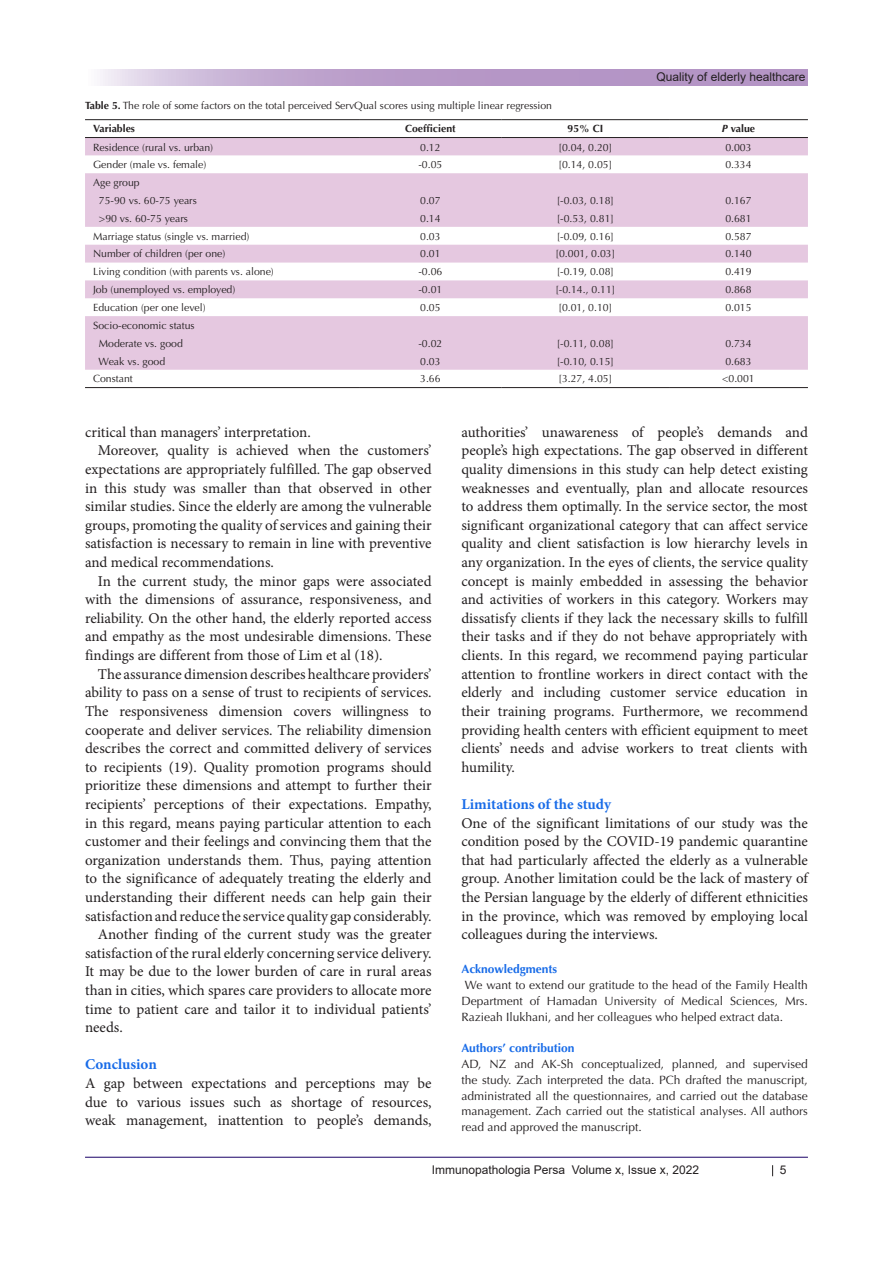
<style>
.page{position:relative;width:893px;height:1263px;background:#fff}
.page>*{position:absolute;margin:0;border:0;box-sizing:border-box;transform-origin:0 0}
.t1{font:15px/18.6px "Minion Pro";color:#231f20;text-align:justify}
.t2{font:700 15px "Minion Pro";color:#196ce8}
.t3{font:12px/15.8px "Optima LT Std";color:#231f20;text-align:justify}
.t4{font:12px "Arial";color:#231f20}
.t5{font:700 12px "Optima LT Std";color:#196ce8}
.t6{font:10.5px "Optima LT Std";color:#231f20}
.t7{font:700 10.5px "Optima LT Std";color:#231f20}
.s1{font-weight:700}
.s2{font-style:italic}
</style>
<div class="page">
<hr style="left:85px;top:1157px;width:723px;height:1px;background:#190066">
<svg style="left:100px;top:70px;width:708px;height:15px;background:#bea3cd"></svg>
<svg style="left:85px;top:138px;width:723px;height:232px;fill:#e5c8e0"></svg>
<hr style="left:85px;top:119px;width:274px;height:1px;background:#231f20">
<hr style="left:359px;top:119px;width:143px;height:1px;background:#231f20">
<hr style="left:502px;top:119px;width:167px;height:1px;background:#231f20">
<hr style="left:669px;top:119px;width:139px;height:1px;background:#231f20">
<hr style="left:85px;top:137px;width:274px;height:1px;background:#231f20">
<hr style="left:359px;top:137px;width:143px;height:1px;background:#231f20">
<hr style="left:502px;top:137px;width:167px;height:1px;background:#231f20">
<hr style="left:669px;top:137px;width:139px;height:1px;background:#231f20">
<hr style="left:85px;top:387px;width:274px;height:1px;background:#231f20">
<hr style="left:359px;top:387px;width:143px;height:1px;background:#231f20">
<hr style="left:502px;top:387px;width:167px;height:1px;background:#231f20">
<hr style="left:669px;top:387px;width:139px;height:1px;background:#231f20">
<p class="t4" style="left:657px;top:69px;width:150px">Quality of elderly healthcare</p>
<p class="t6" style="left:85px;top:99px;width:469px"><span class="s1">Table 5.</span> The role of some factors on the total perceived ServQual scores using multiple linear regression</p>
<p class="t7" style="left:93px;top:123px;width:43px">Variables</p>
<p class="t7" style="left:405px;top:123px;width:52px">Coefficient</p>
<p class="t7" style="left:568px;top:123px;width:37px">95% CI</p>
<p class="t7" style="left:722px;top:123px;width:35px"><span class="s2">P</span> value</p>
<p class="t6" style="left:93px;top:141px;width:122px">Residence (rural vs. urban)</p>
<p class="t6" style="left:420px;top:141px;width:22px">0.12</p>
<p class="t6" style="left:559px;top:141px;width:55px">[0.04, 0.20]</p>
<p class="t6" style="left:725px;top:141px;width:28px">0.003</p>
<p class="t6" style="left:93px;top:159px;width:115px">Gender (male vs. female)</p>
<p class="t6" style="left:418px;top:159px;width:25px">-0.05</p>
<p class="t6" style="left:559px;top:159px;width:55px">[0.14, 0.05]</p>
<p class="t6" style="left:725px;top:159px;width:28px">0.334</p>
<p class="t6" style="left:93px;top:176px;width:48px">Age group</p>
<p class="t6" style="left:99px;top:194px;width:99px">75-90 vs. 60-75 years</p>
<p class="t6" style="left:420px;top:194px;width:22px">0.07</p>
<p class="t6" style="left:557px;top:194px;width:59px">[-0.03, 0.18]</p>
<p class="t6" style="left:725px;top:194px;width:28px">0.167</p>
<p class="t6" style="left:99px;top:212px;width:91px">&gt;90 vs. 60-75 years</p>
<p class="t6" style="left:420px;top:212px;width:22px">0.14</p>
<p class="t6" style="left:557px;top:212px;width:59px">[-0.53, 0.81]</p>
<p class="t6" style="left:725px;top:212px;width:28px">0.681</p>
<p class="t6" style="left:93px;top:230px;width:158px">Marriage status (single vs. married)</p>
<p class="t6" style="left:420px;top:230px;width:22px">0.03</p>
<p class="t6" style="left:557px;top:230px;width:59px">[-0.09, 0.16]</p>
<p class="t6" style="left:725px;top:230px;width:28px">0.587</p>
<p class="t6" style="left:93px;top:248px;width:134px">Number of children (per one)</p>
<p class="t6" style="left:420px;top:248px;width:22px">0.01</p>
<p class="t6" style="left:556px;top:248px;width:61px">[0.001, 0.03]</p>
<p class="t6" style="left:725px;top:248px;width:28px">0.140</p>
<p class="t6" style="left:93px;top:266px;width:182px">Living condition (with parents vs. alone)</p>
<p class="t6" style="left:418px;top:266px;width:25px">-0.06</p>
<p class="t6" style="left:557px;top:266px;width:59px">[-0.19, 0.08]</p>
<p class="t6" style="left:725px;top:266px;width:28px">0.419</p>
<p class="t6" style="left:93px;top:284px;width:144px">Job (unemployed vs. employed)</p>
<p class="t6" style="left:418px;top:284px;width:25px">-0.01</p>
<p class="t6" style="left:555px;top:284px;width:62px">[-0.14., 0.11]</p>
<p class="t6" style="left:725px;top:284px;width:28px">0.868</p>
<p class="t6" style="left:93px;top:301px;width:114px">Education (per one level)</p>
<p class="t6" style="left:420px;top:301px;width:22px">0.05</p>
<p class="t6" style="left:559px;top:301px;width:55px">[0.01, 0.10]</p>
<p class="t6" style="left:725px;top:301px;width:28px">0.015</p>
<p class="t6" style="left:93px;top:319px;width:103px">Socio-economic status</p>
<p class="t6" style="left:99px;top:337px;width:85px">Moderate vs. good</p>
<p class="t6" style="left:418px;top:337px;width:25px">-0.02</p>
<p class="t6" style="left:557px;top:337px;width:59px">[-0.11, 0.08]</p>
<p class="t6" style="left:725px;top:337px;width:28px">0.734</p>
<p class="t6" style="left:99px;top:355px;width:68px">Weak vs. good</p>
<p class="t6" style="left:420px;top:355px;width:22px">0.03</p>
<p class="t6" style="left:557px;top:355px;width:59px">[-0.10, 0.15]</p>
<p class="t6" style="left:725px;top:355px;width:28px">0.683</p>
<p class="t6" style="left:93px;top:373px;width:41px">Constant</p>
<p class="t6" style="left:420px;top:373px;width:22px">3.66</p>
<p class="t6" style="left:559px;top:373px;width:55px">[3.27, 4.05]</p>
<p class="t6" style="left:722px;top:373px;width:34px">&lt;0.001</p>
<p class="t1" style="left:85px;top:423px;width:227px">critical than managers’ interpretation.</p>
<p class="t1" style="left:85px;top:441px;width:348px;text-indent:13px">Moreover, quality is achieved when the customers’ expectations are appropriately fulfilled. The gap observed in this study was smaller than that observed in other similar studies. Since the elderly are among the vulnerable groups, promoting the quality of services and gaining their satisfaction is necessary to remain in line with preventive and medical recommendations.</p>
<p class="t1" style="left:85px;top:572px;width:348px;text-indent:13px">In the current study, the minor gaps were associated with the dimensions of assurance, responsiveness, and reliability. On the other hand, the elderly reported access and empathy as the most undesirable dimensions. These findings are different from those of Lim et al (18).</p>
<p class="t1" style="left:85px;top:665px;width:348px;text-indent:13px">The assurance dimension describes healthcare providers’ ability to pass on a sense of trust to recipients of services.<br>The responsiveness dimension covers willingness to cooperate and deliver services. The reliability dimension describes the correct and committed delivery of services to recipients (19). Quality promotion programs should prioritize these dimensions and attempt to further their recipients’ perceptions of their expectations. Empathy, in this regard, means paying particular attention to each customer and their feelings and convincing them that the organization understands them. Thus, paying attention to the significance of adequately treating the elderly and understanding their different needs can help gain their satisfaction and reduce the service quality gap considerably.</p>
<p class="t1" style="left:85px;top:925px;width:348px;text-indent:13px">Another finding of the current study was the greater satisfaction of the rural elderly concerning service delivery.<br>It may be due to the lower burden of care in rural areas than in cities, which spares care providers to allocate more time to patient care and tailor it to individual patients’ needs.</p>
<p class="t2" style="left:85px;top:1054px;width:73px">Conclusion</p>
<p class="t1" style="left:85px;top:1074px;width:348px">A gap between expectations and perceptions may be due to various issues such as shortage of resources, weak management, inattention to people’s demands,</p>
<p class="t1" style="left:461px;top:423px;width:348px">authorities’ unawareness of people’s demands and people’s high expectations. The gap observed in different quality dimensions in this study can help detect existing weaknesses and eventually, plan and allocate resources to address them optimally. In the service sector, the most significant organizational category that can affect service quality and client satisfaction is low hierarchy levels in any organization. In the eyes of clients, the service quality concept is mainly embedded in assessing the behavior and activities of workers in this category. Workers may dissatisfy clients if they lack the necessary skills to fulfill their tasks and if they do not behave appropriately with clients. In this regard, we recommend paying particular attention to frontline workers in direct contact with the elderly and including customer service education in their training programs. Furthermore, we recommend providing health centers with efficient equipment to meet clients’ needs and advise workers to treat clients with humility.</p>
<p class="t2" style="left:461px;top:793px;width:151px">Limitations of the study</p>
<p class="t1" style="left:461px;top:813px;width:348px">One of the significant limitations of our study was the condition posed by the COVID-19 pandemic quarantine that had particularly affected the elderly as a vulnerable group. Another limitation could be the lack of mastery of the Persian language by the elderly of different ethnicities in the province, which was removed by employing local colleagues during the interviews.</p>
<p class="t5" style="left:461px;top:962px;width:97px">Acknowledgments</p>
<p class="t3" style="left:461px;top:977px;width:348px">We want to extend our gratitude to the head of the Family Health Department of Hamadan University of Medical Sciences, Mrs.<br>Razieah Ilukhani, and her colleagues who helped extract data.</p>
<p class="t5" style="left:461px;top:1041px;width:115px">Authors’ contribution</p>
<p class="t3" style="left:461px;top:1056px;width:348px">AD, NZ and AK-Sh conceptualized, planned, and supervised the study. Zach interpreted the data. PCh drafted the manuscript, administrated all the questionnaires, and carried out the database management. Zach carried out the statistical analyses. All authors read and approved the manuscript.</p>
<p class="t4" style="left:432px;top:1162px;width:269px">Immunopathologia Persa Volume x, Issue x, 2022</p>
<p class="t4" style="left:780px;top:1161px;width:8px">5</p>
</div>
